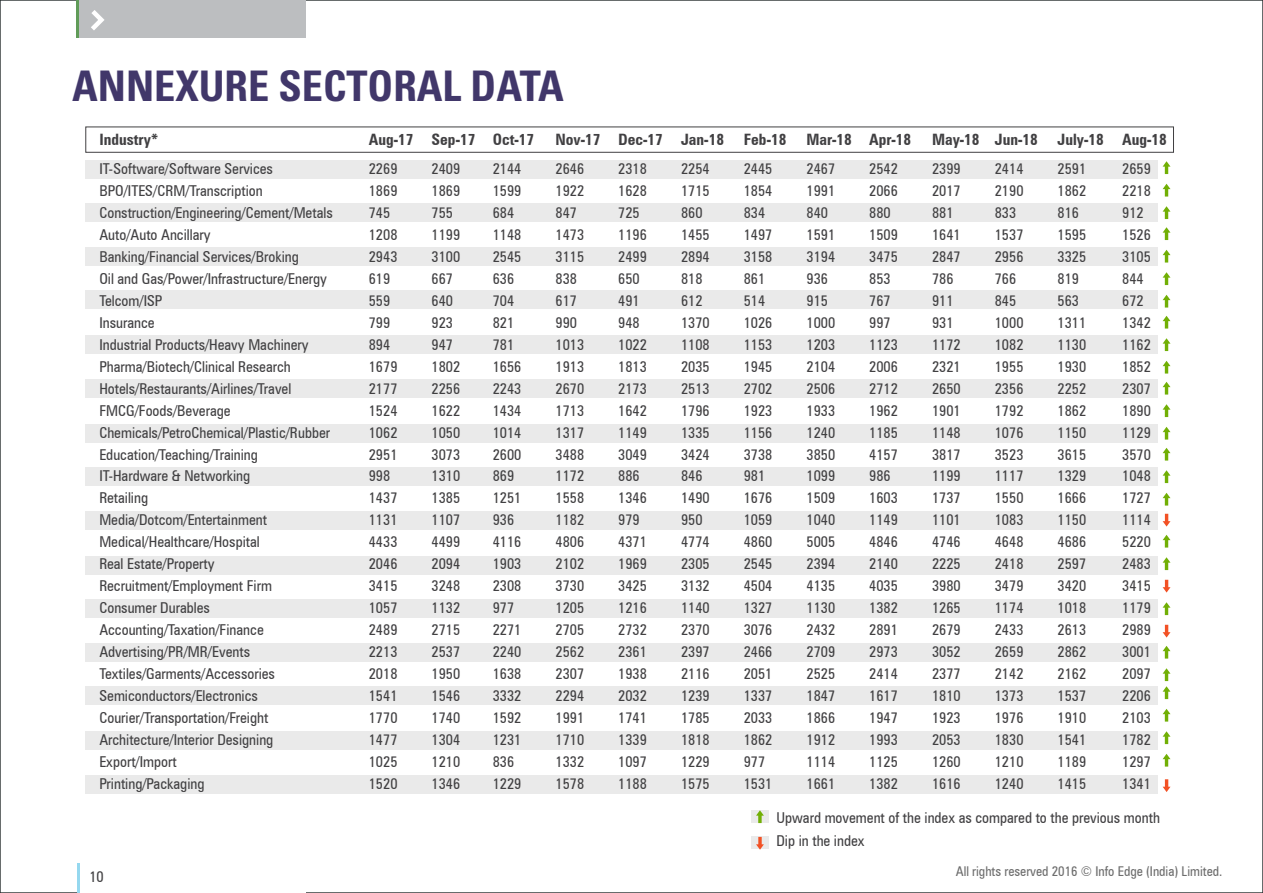
<style>
.page{position:relative;width:1263px;height:893px;background:#fff}
.page>*{position:absolute;margin:0;border:0;box-sizing:border-box;transform-origin:0 0}
.t1{font:700 condensed 42.15px "Univers LT Std";color:#41376a}
.t2{font:700 condensed 15.75px "Zurich BT";color:#414042}
.t3{font:condensed 15px/21.9px "Zurich BT";color:#414042}
.t4{font:condensed 13.5px "Zurich BT";color:#6d6d6d}
</style>
<div class="page">
<div style="left:86px;top:203px;width:1072px;height:19px;background:#eaeaea"></div>
<div style="left:86px;top:160px;width:1072px;height:19px;background:#eaeaea"></div>
<div style="left:86px;top:247px;width:1072px;height:19px;background:#eaeaea"></div>
<div style="left:86px;top:290px;width:1072px;height:19px;background:#eaeaea"></div>
<div style="left:86px;top:335px;width:1072px;height:19px;background:#eaeaea"></div>
<div style="left:86px;top:424px;width:1072px;height:19px;background:#eaeaea"></div>
<div style="left:86px;top:379px;width:1072px;height:19px;background:#eaeaea"></div>
<div style="left:86px;top:467px;width:1072px;height:19px;background:#eaeaea"></div>
<div style="left:86px;top:511px;width:1072px;height:19px;background:#eaeaea"></div>
<div style="left:86px;top:556px;width:1072px;height:19px;background:#eaeaea"></div>
<div style="left:86px;top:599px;width:1072px;height:19px;background:#eaeaea"></div>
<div style="left:86px;top:643px;width:1072px;height:19px;background:#eaeaea"></div>
<div style="left:86px;top:686px;width:1072px;height:19px;background:#eaeaea"></div>
<div style="left:86px;top:731px;width:1072px;height:19px;background:#eaeaea"></div>
<div style="left:86px;top:775px;width:1072px;height:19px;background:#eaeaea"></div>
<div style="left:85px;top:127px;width:1089px;height:26px;border:1px solid #414042"></div>
<svg style="left:1162px;top:161px;width:8px;height:13px"></svg>
<svg style="left:1162px;top:184px;width:8px;height:13px"></svg>
<svg style="left:1162px;top:206px;width:8px;height:13px"></svg>
<svg style="left:1162px;top:227px;width:8px;height:13px"></svg>
<svg style="left:1162px;top:250px;width:8px;height:13px"></svg>
<svg style="left:1162px;top:272px;width:8px;height:13px"></svg>
<svg style="left:1162px;top:625px;width:8px;height:13px"></svg>
<svg style="left:1162px;top:580px;width:8px;height:13px"></svg>
<svg style="left:1162px;top:295px;width:8px;height:13px"></svg>
<svg style="left:1162px;top:316px;width:8px;height:13px"></svg>
<svg style="left:1162px;top:338px;width:8px;height:13px"></svg>
<svg style="left:1162px;top:361px;width:8px;height:13px"></svg>
<svg style="left:1162px;top:535px;width:8px;height:13px"></svg>
<svg style="left:1162px;top:557px;width:8px;height:13px"></svg>
<svg style="left:1162px;top:602px;width:8px;height:13px"></svg>
<svg style="left:1162px;top:646px;width:8px;height:13px"></svg>
<svg style="left:1162px;top:668px;width:8px;height:31px"></svg>
<svg style="left:1162px;top:709px;width:8px;height:13px"></svg>
<svg style="left:1162px;top:731px;width:8px;height:13px"></svg>
<svg style="left:1162px;top:754px;width:8px;height:13px"></svg>
<svg style="left:1162px;top:382px;width:8px;height:13px"></svg>
<svg style="left:1162px;top:404px;width:8px;height:13px"></svg>
<svg style="left:1162px;top:427px;width:8px;height:13px"></svg>
<svg style="left:1162px;top:448px;width:8px;height:13px"></svg>
<svg style="left:1162px;top:470px;width:8px;height:13px"></svg>
<svg style="left:1162px;top:493px;width:8px;height:13px"></svg>
<svg style="left:1162px;top:779px;width:8px;height:13px"></svg>
<svg style="left:1162px;top:514px;width:8px;height:13px"></svg>
<div style="left:77px;top:0;width:228px;height:38px;background:#bcbec0"></div>
<svg style="left:91px;top:10px;width:14px;height:20px"></svg>
<hr style="left:77px;top:863px;width:2px;height:30px;background:#95d8ef">
<hr style="left:77px;top:0;width:2px;height:38px;background:#609b58">
<div style="left:751px;top:811px;width:17px;height:12px;background:#eaeaea"></div>
<div style="left:751px;top:837px;width:17px;height:12px;background:#eaeaea"></div>
<svg style="left:756px;top:837px;width:8px;height:13px"></svg>
<svg style="left:756px;top:810px;width:8px;height:13px"></svg>
<h1 class="t1" style="left:72px;top:60px;width:493px">ANNEXURE SECTORAL DATA</h1>
<p class="t2" style="left:99px;top:130px;width:61px">Industry*</p>
<p class="t2" style="left:369px;top:130px;width:46px">Aug-17</p>
<p class="t2" style="left:432px;top:130px;width:46px">Sep-17</p>
<p class="t2" style="left:493px;top:130px;width:43px">Oct-17</p>
<p class="t2" style="left:555px;top:130px;width:47px">Nov-17</p>
<p class="t2" style="left:618px;top:130px;width:46px">Dec-17</p>
<p class="t2" style="left:681px;top:130px;width:45px">Jan-18</p>
<p class="t2" style="left:744px;top:130px;width:44px">Feb-18</p>
<p class="t2" style="left:806px;top:130px;width:47px">Mar-18</p>
<p class="t2" style="left:869px;top:130px;width:44px">Apr-18</p>
<p class="t2" style="left:932px;top:130px;width:49px">May-18</p>
<p class="t2" style="left:995px;top:130px;width:45px">Jun-18</p>
<p class="t2" style="left:1057px;top:130px;width:48px">July-18</p>
<p class="t2" style="left:1122px;top:130px;width:46px">Aug-18</p>
<p class="t3" style="left:99px;top:158px;width:235px">IT-Software/Software Services<br>BPO/ITES/CRM/Transcription<br>Construction/Engineering/Cement/Metals<br>Auto/Auto Ancillary<br>Banking/Financial Services/Broking<br>Oil and Gas/Power/Infrastructure/Energy<br>Telcom/ISP<br>Insurance<br>Industrial Products/Heavy Machinery<br>Pharma/Biotech/Clinical Research<br>Hotels/Restaurants/Airlines/Travel<br>FMCG/Foods/Beverage<br>Chemicals/PetroChemical/Plastic/Rubber<br>Education/Teaching/Training<br>IT-Hardware &amp; Networking<br>Retailing<br>Media/Dotcom/Entertainment<br>Medical/Healthcare/Hospital<br>Real Estate/Property<br>Recruitment/Employment Firm<br>Consumer Durables<br>Accounting/Taxation/Finance<br>Advertising/PR/MR/Events<br>Textiles/Garments/Accessories<br>Semiconductors/Electronics<br>Courier/Transportation/Freight<br>Architecture/Interior Designing<br>Export/Import<br>Printing/Packaging</p>
<p class="t3" style="left:369px;top:158px;width:30px">2269<br>1869<br>745<br>1208<br>2943<br>619<br>559<br>799<br>894<br>1679<br>2177<br>1524<br>1062<br>2951<br>998<br>1437<br>1131<br>4433<br>2046<br>3415<br>1057<br>2489<br>2213<br>2018<br>1541<br>1770<br>1477<br>1025<br>1520</p>
<p class="t3" style="left:432px;top:158px;width:30px">2409<br>1869<br>755<br>1199<br>3100<br>667<br>640<br>923<br>947<br>1802<br>2256<br>1622<br>1050<br>3073<br>1310<br>1385<br>1107<br>4499<br>2094<br>3248<br>1132<br>2715<br>2537<br>1950<br>1546<br>1740<br>1304<br>1210<br>1346</p>
<p class="t3" style="left:493px;top:158px;width:30px">2144<br>1599<br>684<br>1148<br>2545<br>636<br>704<br>821<br>781<br>1656<br>2243<br>1434<br>1014<br>2600<br>869<br>1251<br>936<br>4116<br>1903<br>2308<br>977<br>2271<br>2240<br>1638<br>3332<br>1592<br>1231<br>836<br>1229</p>
<p class="t3" style="left:555px;top:158px;width:30px">2646<br>1922<br>847<br>1473<br>3115<br>838<br>617<br>990<br>1013<br>1913<br>2670<br>1713<br>1317<br>3488<br>1172<br>1558<br>1182<br>4806<br>2102<br>3730<br>1205<br>2705<br>2562<br>2307<br>2294<br>1991<br>1710<br>1332<br>1578</p>
<p class="t3" style="left:618px;top:158px;width:30px">2318<br>1628<br>725<br>1196<br>2499<br>650<br>491<br>948<br>1022<br>1813<br>2173<br>1642<br>1149<br>3049<br>886<br>1346<br>979<br>4371<br>1969<br>3425<br>1216<br>2732<br>2361<br>1938<br>2032<br>1741<br>1339<br>1097<br>1188</p>
<p class="t3" style="left:681px;top:158px;width:30px">2254<br>1715<br>860<br>1455<br>2894<br>818<br>612<br>1370<br>1108<br>2035<br>2513<br>1796<br>1335<br>3424<br>846<br>1490<br>950<br>4774<br>2305<br>3132<br>1140<br>2370<br>2397<br>2116<br>1239<br>1785<br>1818<br>1229<br>1575</p>
<p class="t3" style="left:744px;top:158px;width:30px">2445<br>1854<br>834<br>1497<br>3158<br>861<br>514<br>1026<br>1153<br>1945<br>2702<br>1923<br>1156<br>3738<br>981<br>1676<br>1059<br>4860<br>2545<br>4504<br>1327<br>3076<br>2466<br>2051<br>1337<br>2033<br>1862<br>977<br>1531</p>
<p class="t3" style="left:806px;top:158px;width:30px">2467<br>1991<br>840<br>1591<br>3194<br>936<br>915<br>1000<br>1203<br>2104<br>2506<br>1933<br>1240<br>3850<br>1099<br>1509<br>1040<br>5005<br>2394<br>4135<br>1130<br>2432<br>2709<br>2525<br>1847<br>1866<br>1912<br>1114<br>1661</p>
<p class="t3" style="left:869px;top:158px;width:30px">2542<br>2066<br>880<br>1509<br>3475<br>853<br>767<br>997<br>1123<br>2006<br>2712<br>1962<br>1185<br>4157<br>986<br>1603<br>1149<br>4846<br>2140<br>4035<br>1382<br>2891<br>2973<br>2414<br>1617<br>1947<br>1993<br>1125<br>1382</p>
<p class="t3" style="left:932px;top:158px;width:30px">2399<br>2017<br>881<br>1641<br>2847<br>786<br>911<br>931<br>1172<br>2321<br>2650<br>1901<br>1148<br>3817<br>1199<br>1737<br>1101<br>4746<br>2225<br>3980<br>1265<br>2679<br>3052<br>2377<br>1810<br>1923<br>2053<br>1260<br>1616</p>
<p class="t3" style="left:995px;top:158px;width:30px">2414<br>2190<br>833<br>1537<br>2956<br>766<br>845<br>1000<br>1082<br>1955<br>2356<br>1792<br>1076<br>3523<br>1117<br>1550<br>1083<br>4648<br>2418<br>3479<br>1174<br>2433<br>2659<br>2142<br>1373<br>1976<br>1830<br>1210<br>1240</p>
<p class="t3" style="left:1057px;top:158px;width:30px">2591<br>1862<br>816<br>1595<br>3325<br>819<br>563<br>1311<br>1130<br>1930<br>2252<br>1862<br>1150<br>3615<br>1329<br>1666<br>1150<br>4686<br>2597<br>3420<br>1018<br>2613<br>2862<br>2162<br>1537<br>1910<br>1541<br>1189<br>1415</p>
<p class="t3" style="left:1122px;top:158px;width:30px">2659<br>2218<br>912<br>1526<br>3105<br>844<br>672<br>1342<br>1162<br>1852<br>2307<br>1890<br>1129<br>3570<br>1048<br>1727<br>1114<br>5220<br>2483<br>3415<br>1179<br>2989<br>3001<br>2097<br>2206<br>2103<br>1782<br>1297<br>1341</p>
<p class="t3" style="left:89px;top:865px;width:16px">10</p>
<p class="t3" style="left:776px;top:807px;width:385px;line-height:22.5px">Upward movement of the index as compared to the previous month<br>Dip in the index</p>
<p class="t4" style="left:956px;top:863px;width:268px">All rights reserved 2016 © Info Edge (India) Limited.</p>
</div>
